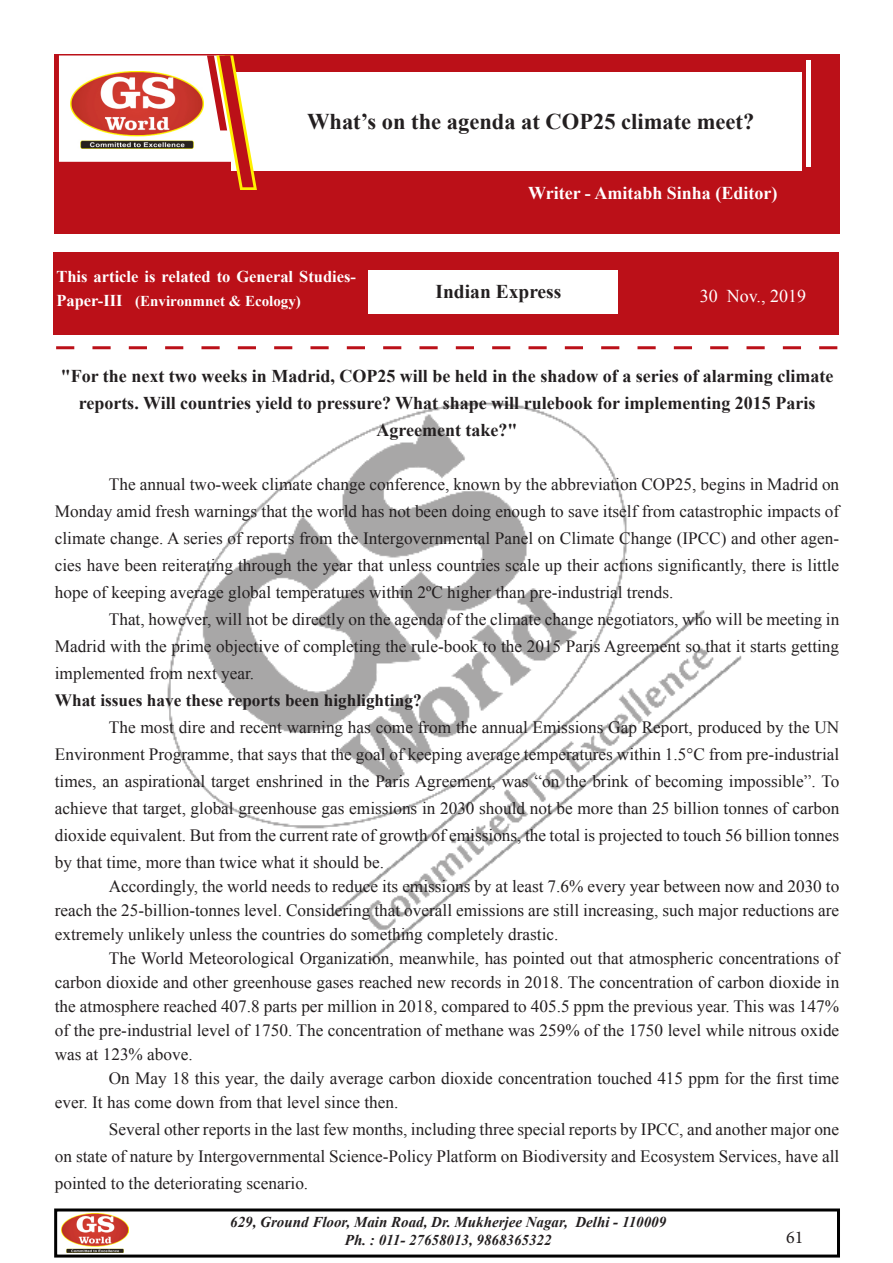
<style>
.page{position:relative;width:893px;height:1263px;background:#fff}
.page>*{position:absolute;margin:0;border:0;box-sizing:border-box;transform-origin:0 0}
.t1{font:700 22.5px "Times New Roman";color:#231f20}
.t2{font:700 19.5px "Times New Roman";color:#231f20}
.t3{font:700 18px/27px "Times New Roman";color:#231f20;text-align:center}
.t4{font:700 18px "Times New Roman";color:#fff}
.ody_Text{font:18px "Times New Roman";color:#fff}
.t5{font:18px "Minion Pro";color:#231f20}
.t6{font:17.25px/27px "Times New Roman";color:#231f20;text-align:justify}
.t7{font:700 17.25px "Times New Roman";color:#231f20}
.Body_Text{font:700 16.5px "Times New Roman";color:#fff}
.t8{font:italic 700 15px/18px "Times New Roman";color:#231f20;text-align:center}
.Body_Text-2{font:700 15px "Times New Roman";color:#fff}
.s1{font-size:16.5px}
</style>
<div class="page">
<div style="left:54px;top:1208px;width:786px;height:49px;border:3px solid #000"></div>
<img style="left:106px;top:349px;width:687px;height:612px">
<img style="left:62px;top:1213px;width:66px;height:39px">
<svg style="left:56px;top:346px;width:781px;height:3px"></svg>
<div style="left:55px;top:54px;width:785px;height:179px;background:#bb1018"></div>
<div style="left:53px;top:252px;width:785px;height:82px;background:#bb1018"></div>
<div style="left:369px;top:270px;width:249px;height:44px;background:#fff"></div>
<div style="left:232px;top:73px;width:570px;height:98px;background:#fff"></div>
<svg style="left:59px;top:55px;width:198px;height:135px"></svg>
<svg style="left:806px;top:60px;width:4px;height:106px"></svg>
<p class="t1" style="left:307px;top:106px;width:449px">What’s on the agenda at COP25 climate meet?</p>
<p class="Body_Text" style="left:56px;top:265px;width:301px">This article is related to General Studies-</p>
<p class="Body_Text-2" style="left:56px;top:290px;width:246px"><span class="s1">Paper-III</span> (Environmnet &amp; Ecology)</p>
<p class="t4" style="left:528px;top:181px;width:251px">Writer - Amitabh Sinha (Editor)</p>
<p class="t2" style="left:436px;top:278px;width:127px">Indian Express</p>
<p class="ody_Text" style="left:700px;top:284px;width:108px">30 Nov., 2019</p>
<p class="t3" style="left:61px;top:362px;width:774px">"For the next two weeks in Madrid, COP25 will be held in the shadow of a series of alarming climate reports. Will countries yield to pressure? What shape will rulebook for implementing 2015 Paris<br>Agreement take?"</p>
<p class="t6" style="left:55px;top:470px;width:786px;text-indent:54px">The annual two-week climate change conference, known by the abbreviation COP25, begins in Madrid on Monday amid fresh warnings that the world has not been doing enough to save itself from catastrophic impacts of climate change. A series of reports from the Intergovernmental Panel on Climate Change (IPCC) and other agen&shy;cies have been reiterating through the year that unless countries scale up their actions significantly, there is little hope of keeping average global temperatures within 2ºC higher than pre-industrial trends.</p>
<p class="t6" style="left:55px;top:605px;width:786px;text-indent:54px">That, however, will not be directly on the agenda of the climate change negotiators, who will be meeting in Madrid with the prime objective of completing the rule-book to the 2015 Paris Agreement so that it starts getting implemented from next year.</p>
<p class="t7" style="left:55px;top:688px;width:368px">What issues have these reports been highlighting?</p>
<p class="t6" style="left:55px;top:713px;width:786px;text-indent:54px">The most dire and recent warning has come from the annual Emissions Gap Report, produced by the UN Environment Programme, that says that the goal of keeping average temperatures within 1.5°C from pre-industrial times, an aspirational target enshrined in the Paris Agreement, was “on the brink of becoming impossible”. To achieve that target, global greenhouse gas emissions in 2030 should not be more than 25 billion tonnes of carbon dioxide equivalent. But from the current rate of growth of emissions, the total is projected to touch 56 billion tonnes by that time, more than twice what it should be.</p>
<p class="t6" style="left:55px;top:874px;width:786px;line-height:24px;text-indent:54px">Accordingly, the world needs to reduce its emissions by at least 7.6% every year between now and 2030 to reach the 25-billion-tonnes level. Considering that overall emissions are still increasing, such major reductions are extremely unlikely unless the countries do something completely drastic.</p>
<p class="t6" style="left:55px;top:946px;width:786px;line-height:24px;text-indent:54px">The World Meteorological Organization, meanwhile, has pointed out that atmospheric concentrations of carbon dioxide and other greenhouse gases reached new records in 2018. The concentration of carbon dioxide in the atmosphere reached 407.8 parts per million in 2018, compared to 405.5 ppm the previous year. This was 147% of the pre-industrial level of 1750. The concentration of methane was 259% of the 1750 level while nitrous oxide was at 123% above.</p>
<p class="t6" style="left:55px;top:1066px;width:786px;line-height:24px;text-indent:54px">On May 18 this year, the daily average carbon dioxide concentration touched 415 ppm for the first time ever. It has come down from that level since then.</p>
<p class="t6" style="left:55px;top:1115px;width:786px;text-indent:54px">Several other reports in the last few months, including three special reports by IPCC, and another major one on state of nature by Intergovernmental Science-Policy Platform on Biodiversity and Ecosystem Services, have all pointed to the deteriorating scenario.</p>
<p class="t8" style="left:230px;top:1212px;width:437px">629, Ground Floor, Main Road, Dr. Mukherjee Nagar, Delhi - 110009<br>Ph. : 011- 27658013, 9868365322</p>
<p class="t5" style="left:786px;top:1225px;width:19px">61</p>
</div>
